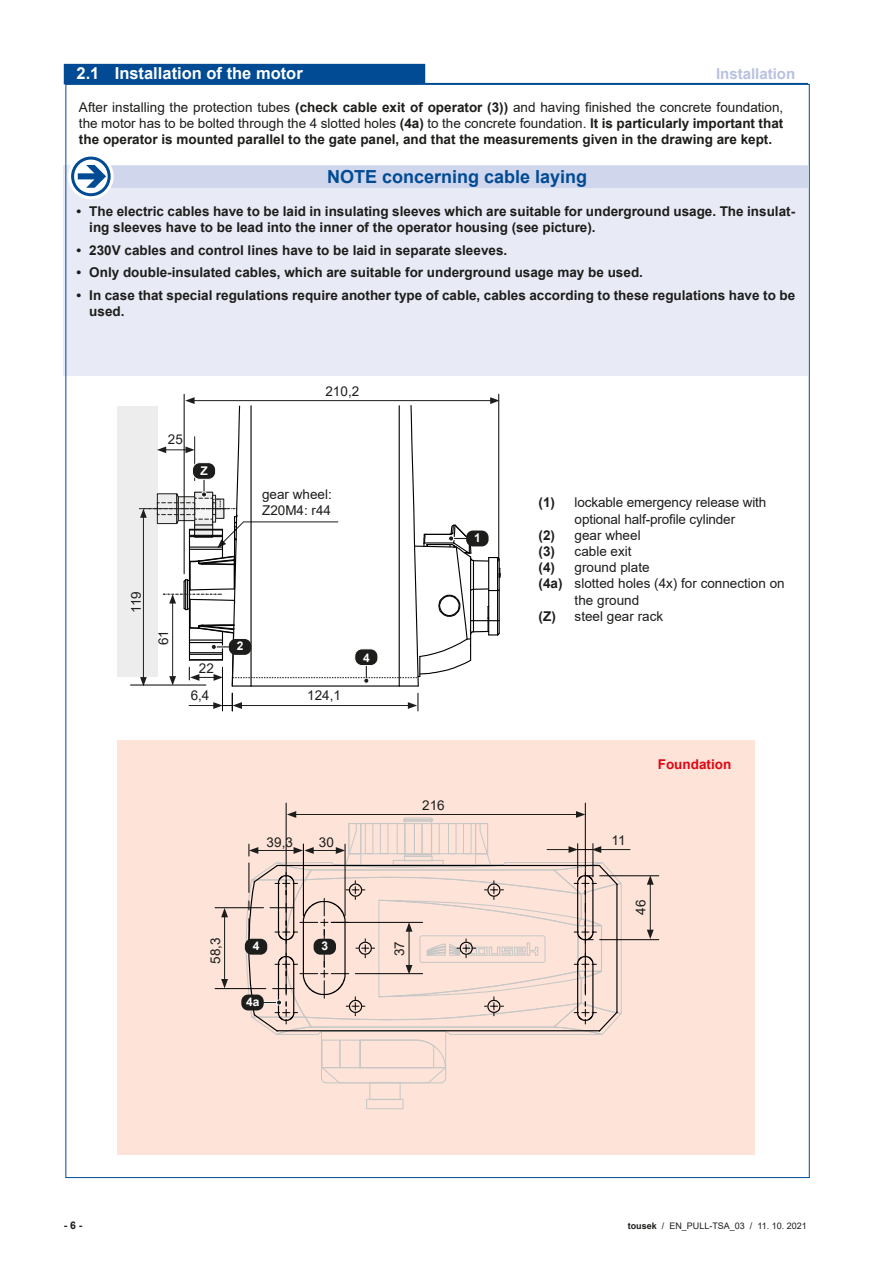
<style>
.page{position:relative;width:893px;height:1263px;background:#fff}
.page>*{position:absolute;margin:0;border:0;box-sizing:border-box;transform-origin:0 0}
.t1{font:700 18px "Arial";color:#004b94}
.t2{font:700 16.5px "Arial";color:#fff}
.t3{font:700 15px "Arial";color:#b9c1e0}
.t4{font:700 13.5px/16.2px "Arial";color:#1d1d1b}
.t5{font:13.5px/16.2px "Arial";color:#1d1d1b}
.t6{font:700 13.5px "Arial";color:#e30614}
.t7{font:700 12px "Arial";color:#fff}
.t8{font:700 10.5px "Arial";color:#1d1d1b}
.t9{font:9px "Arial";color:#1d1d1b}
.s1{font-weight:400}
.s2{font-weight:700}
</style>
<div class="page">
<div style="left:64px;top:165px;width:744px;height:211px;background:#e8eaf6"></div>
<div style="left:85px;top:166px;width:723px;height:22px;background:#d0d6ec"></div>
<svg style="left:70px;top:155px;width:42px;height:43px"></svg>
<div style="left:68px;top:153px;width:46px;height:46px;border:3px solid #fff;border-radius:50%"></div>
<div style="left:71px;top:157px;width:40px;height:39px;border:3px solid #004b94;border-radius:50%"></div>
<svg style="left:78px;top:165px;width:28px;height:23px"></svg>
<div style="left:64px;top:64px;width:361px;height:19px;background:#004b94"></div>
<hr style="left:64px;top:83px;width:744px;height:1px;background:#004b94">
<div style="left:117px;top:406px;width:40px;height:271px;background:#ededed"></div>
<hr style="left:222px;top:667px;width:1px;height:44px;background:#020203">
<hr style="left:498px;top:394px;width:1px;height:167px;background:#020203">
<hr style="left:184px;top:394px;width:1px;height:180px;background:#020203">
<hr style="left:240px;top:705px;width:170px;height:1px;background:#1d1d1b">
<svg style="left:408px;top:693px;width:10px;height:18px"></svg>
<svg style="left:189px;top:693px;width:53px;height:18px"></svg>
<hr style="left:131px;top:684px;width:75px;height:1px;background:#020203">
<svg style="left:139px;top:397px;width:362px;height:290px"></svg>
<div style="left:117px;top:740px;width:638px;height:414px;background:#fde3d8"></div>
<div style="left:369px;top:1082px;width:32px;height:18px;border:1px solid #c7c7c6"></div>
<div style="left:366px;top:1099px;width:37px;height:10px;border:1px solid #c7c7c6"></div>
<hr style="left:600px;top:939px;width:59px;height:1px;background:#020203">
<hr style="left:600px;top:875px;width:59px;height:1px;background:#020203">
<hr style="left:215px;top:907px;width:48px;height:1px;background:#020203">
<hr style="left:215px;top:988px;width:51px;height:1px;background:#020203">
<hr style="left:585px;top:803px;width:1px;height:192px;background:#020203">
<hr style="left:286px;top:803px;width:1px;height:192px;background:#020203">
<hr style="left:650px;top:882px;width:1px;height:50px;background:#1d1d1b">
<svg style="left:647px;top:930px;width:7px;height:9px"></svg>
<svg style="left:647px;top:875px;width:7px;height:10px"></svg>
<hr style="left:224px;top:915px;width:1px;height:66px;background:#1d1d1b">
<svg style="left:221px;top:979px;width:7px;height:9px"></svg>
<svg style="left:221px;top:908px;width:7px;height:9px"></svg>
<hr style="left:599px;top:849px;width:31px;height:1px;background:#1d1d1b">
<svg style="left:245px;top:811px;width:378px;height:273px"></svg>
<div style="left:241px;top:994px;width:23px;height:16px;background:#1d1d1b;border-radius:7px"></div>
<div style="left:245px;top:939px;width:22px;height:16px;background:#1d1d1b;border-radius:7px"></div>
<div style="left:314px;top:939px;width:22px;height:16px;background:#1d1d1b;border-radius:7px"></div>
<p class="t2" style="left:77px;top:62px;width:228px">2.1 Installation of the motor</p>
<p class="t3" style="left:716px;top:63px;width:81px">Installation</p>
<p class="t4" style="left:79px;top:99px;width:706px;text-align:justify"><span class="s1">After installing the protection tubes</span> (check cable exit of operator (3)) <span class="s1">and having finished the concrete foundation, the motor has to be bolted through the 4 slotted holes</span> (4a) <span class="s1">to the concrete foundation.</span> It is particularly important that the operator is mounted parallel to the gate panel, and that the measurements given in the drawing are kept.</p>
<h1 class="t1" style="left:327px;top:164px;width:262px">NOTE concerning cable laying</h1>
<p class="t4" style="left:89px;top:203px;width:707px;text-indent:-13px">• The electric cables have to be laid in insulating sleeves which are suitable for underground usage. The insulat&shy;ing sleeves have to be lead into the inner of the operator housing (see picture).</p>
<p class="t4" style="left:77px;top:242px;width:432px">• 230V cables and control lines have to be laid in separate sleeves.</p>
<p class="t4" style="left:77px;top:264px;width:568px">• Only double-insulated cables, which are suitable for underground usage may be used.</p>
<p class="t4" style="left:89px;top:287px;width:707px;text-indent:-13px">• In case that special regulations require another type of cable, cables according to these regulations have to be used.</p>
<p class="t5" style="left:168px;top:431px;width:17px">25</p>
<p class="t7" style="left:200px;top:463px;width:9px">Z</p>
<p class="t5" style="left:325px;top:383px;width:35px">210,2</p>
<p class="t5" style="left:262px;top:486px;width:71px">gear wheel:<br>Z20M4: r44</p>
<p class="t5" style="left:128px;top:613px;width:23px;rotate:-90deg">119</p>
<p class="t5" style="left:155px;top:645px;width:17px;rotate:-90deg">61</p>
<p class="t5" style="left:191px;top:654px;width:25px;line-height:27.6px;text-indent:8px">22<br>6,4</p>
<p class="t7" style="left:237px;top:638px;width:8px">2</p>
<p class="t5" style="left:307px;top:687px;width:35px">124,1</p>
<p class="t7" style="left:363px;top:649px;width:8px">4</p>
<p class="t7" style="left:474px;top:529px;width:8px">1</p>
<p class="t5" style="left:267px;top:833px;width:28px">39,3</p>
<p class="t5" style="left:319px;top:833px;width:17px">30</p>
<p class="t5" style="left:422px;top:797px;width:24px">216</p>
<p class="t5" style="left:207px;top:964px;width:28px;rotate:-90deg">58,3</p>
<p class="t5" style="left:391px;top:956px;width:17px;rotate:-90deg">37</p>
<p class="t7" style="left:253px;top:937px;width:8px">4</p>
<p class="t7" style="left:322px;top:937px;width:8px">3</p>
<p class="t7" style="left:246px;top:993px;width:15px">4a</p>
<p class="t5" style="left:539px;top:494px;width:229px"><span class="s2">(1)</span> lockable emergency release with</p>
<p class="t5" style="left:575px;top:511px;width:162px">optional half-profile cylinder</p>
<p class="t5" style="left:539px;top:527px;width:104px"><span class="s2">(2)</span> gear wheel</p>
<p class="t5" style="left:539px;top:543px;width:95px"><span class="s2">(3)</span> cable exit</p>
<p class="t5" style="left:539px;top:559px;width:113px"><span class="s2">(4)</span> ground plate</p>
<p class="t5" style="left:539px;top:575px;width:248px"><span class="s2">(4a)</span> slotted holes (4x) for connection on</p>
<p class="t5" style="left:575px;top:592px;width:66px">the ground</p>
<p class="t5" style="left:539px;top:608px;width:126px"><span class="s2">(Z)</span> steel gear rack</p>
<p class="t6" style="left:658px;top:755px;width:75px">Foundation</p>
<p class="t5" style="left:611px;top:832px;width:16px">11</p>
<p class="t5" style="left:632px;top:915px;width:17px;rotate:-90deg">46</p>
<p class="t8" style="left:64px;top:1218px;width:20px">- 6 -</p>
<p class="t9" style="left:628px;top:1219px;width:180px"><span class="s2">tousek</span> / EN_PULL-TSA_03 / 11. 10. 2021</p>
</div>
